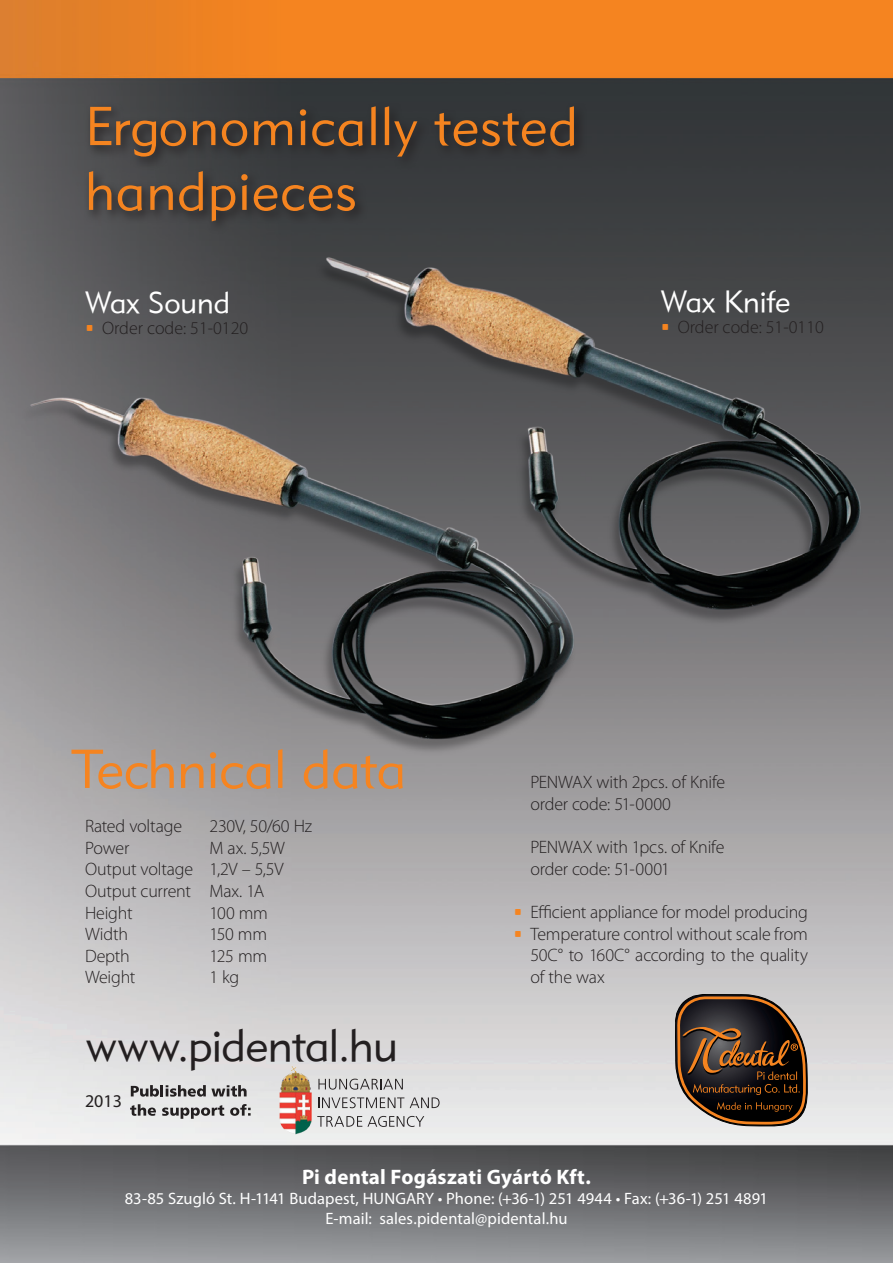
<style>
.page{position:relative;width:893px;height:1263px;background:#fff}
.page>*{position:absolute;margin:0;border:0;box-sizing:border-box;transform-origin:0 0}
.t1{font:54px/64.8px "Geometric 415 Lt PFL";letter-spacing:.02em;color:#f58420}
.t2{font:54px "Geometric 415 Lt PFL";color:#f58420}
.t3{font:45px "Geometric 415 Lt PFL";letter-spacing:-.01em;color:#231f20}
.t4{font:30px "Geometric 415 Lt PFL";color:#fff}
.t5{font:700 21px "Myriad Pro";letter-spacing:.005em;color:#fff}
.t6{font:300 18px/21.6px "Myriad Pro";letter-spacing:-.01em;color:#231f20}
.t7{font:18px "Myriad Pro";color:#231f20}
.t8{font:16.5px/19.8px "Myriad Pro";letter-spacing:.005em;color:#fff;text-align:center}
.s1{font-family:"Vista Sans OT";font-weight:400;color:#f58420}
</style>
<div class="page">
<img style="left:0;top:0;width:893px;height:1263px">
<div style="left:84px;top:102px;width:503px;height:132px;background:linear-gradient(to right,#3e3f41,#2d2f31)"></div>
<img style="left:12px;top:161px;width:881px;height:639px">
<svg style="left:131px;top:1085px;width:116px;height:12px"></svg>
<svg style="left:130px;top:1104px;width:26px;height:12px"></svg>
<svg style="left:162px;top:1105px;width:62px;height:14px"></svg>
<svg style="left:230px;top:1104px;width:21px;height:12px"></svg>
<svg style="left:318px;top:1079px;width:85px;height:10px"></svg>
<svg style="left:318px;top:1097px;width:86px;height:11px"></svg>
<svg style="left:410px;top:1097px;width:30px;height:11px"></svg>
<svg style="left:318px;top:1116px;width:106px;height:11px"></svg>
<img style="left:271px;top:1061px;width:47px;height:79px">
<svg style="left:674px;top:993px;width:133px;height:134px;background:#564538"></svg>
<h1 class="t1" style="left:85px;top:93px;width:494px">Ergonomically tested handpieces</h1>
<h3 class="t4" style="left:85px;top:284px;width:147px">Wax Sound</h3>
<p class="t6" style="left:85px;top:317px;width:165px"><span class="s1">J</span> Order code: 51-0120</p>
<h3 class="t4" style="left:661px;top:283px;width:131px">Wax Knife</h3>
<p class="t6" style="left:661px;top:316px;width:165px"><span class="s1">J</span> Order code: 51-0110</p>
<h1 class="t2" style="left:71px;top:736px;width:336px">Technical data</h1>
<p class="t6" style="left:85px;top:815px;width:99px">Rated voltage</p>
<p class="t6" style="left:210px;top:815px;width:104px">230V, 50/60 Hz</p>
<p class="t6" style="left:85px;top:837px;width:46px">Power</p>
<p class="t6" style="left:85px;top:837px;width:201px;text-indent:125px">M ax. 5,5W<br>Output voltage 1,2V – 5,5V<br>Output current Max. 1A<br>Height</p>
<p class="t6" style="left:210px;top:901px;width:60px">100 mm</p>
<p class="t6" style="left:85px;top:923px;width:44px">Width</p>
<p class="t6" style="left:210px;top:923px;width:59px">150 mm</p>
<p class="t6" style="left:85px;top:945px;width:46px">Depth</p>
<p class="t6" style="left:210px;top:945px;width:59px">125 mm</p>
<p class="t6" style="left:85px;top:966px;width:52px">Weight</p>
<p class="t6" style="left:210px;top:966px;width:31px">1 kg</p>
<h2 class="t3" style="left:86px;top:1018px;width:313px">www.pidental.hu</h2>
<p class="t7" style="left:85px;top:1090px;width:38px">2013</p>
<p class="t6" style="left:530px;top:771px;width:196px">PENWAX with 2pcs. of Knife order code: 51-0000</p>
<p class="t6" style="left:530px;top:836px;width:196px">PENWAX with 1pcs. of Knife order code: 51-0001</p>
<p class="t6" style="left:513px;top:901px;width:296px"><span class="s1">J</span> Efficient appliance for model producing</p>
<p class="t6" style="left:513px;top:923px;width:296px"><span class="s1">J</span> Temperature control without scale from</p>
<p class="t6" style="left:530px;top:944px;width:279px">50C° to 160C° according to the quality</p>
<p class="t6" style="left:530px;top:966px;width:76px">of the wax</p>
<p class="t5" style="left:302px;top:1163px;width:290px">Pi dental Fogászati Gyártó Kft.</p>
<p class="t8" style="left:125px;top:1188px;width:645px">83-85 Szugló St. H-1141 Budapest, HUNGARY • Phone: (+36-1) 251 4944 • Fax: (+36-1) 251 4891<br>E-mail: sales.pidental@pidental.hu</p>
</div>
